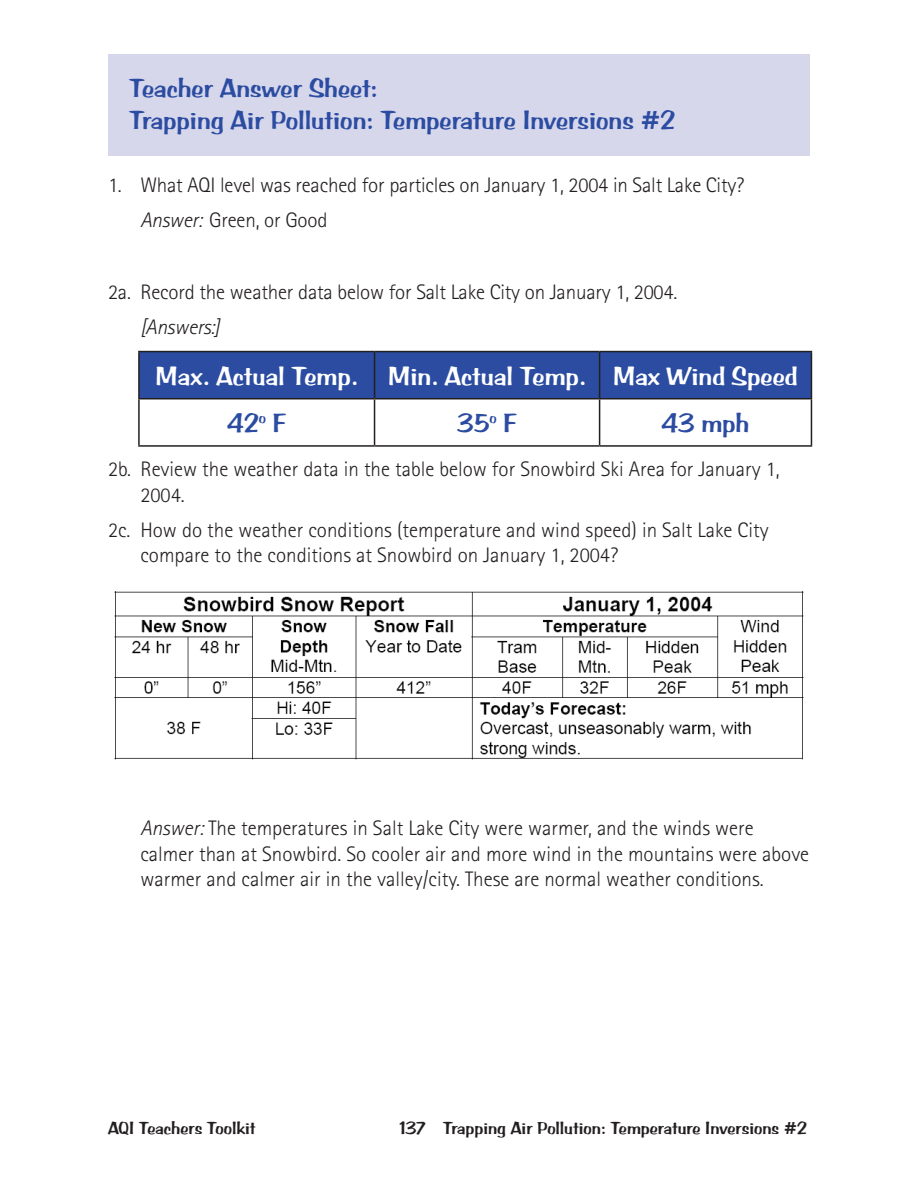
<style>
.page{position:relative;width:918px;height:1188px;background:#fff}
.page>*{position:absolute;margin:0;border:0;box-sizing:border-box;transform-origin:0 0}
.table_answer_blue{font:27px/32.4px "Arab Bru D";color:#2b4ca1}
.table_head_white{font:27px "Arab Bru D";color:#fff}
.question_sheet_body{font:300 21px/25.2px "Rotis Sans Serif";color:#231f20}
.question_sheet_body-2{font:italic 300 21px "Rotis Sans Serif";letter-spacing:-.01em;color:#231f20}
.t1{font:18px "Arab Bru D";color:#231f20}
.s1{font-style:italic}
</style>
<div class="page">
<div style="left:108px;top:54px;width:702px;height:101px;background:#d7d7ec"></div>
<div style="left:140px;top:352px;width:671px;height:46px;background:#2b4ca1"></div>
<hr style="left:138px;top:351px;width:237px;height:1px;background:#231f20">
<hr style="left:138px;top:352px;width:2px;height:46px;background:#231f20">
<hr style="left:375px;top:351px;width:225px;height:1px;background:#231f20">
<hr style="left:374px;top:352px;width:1px;height:46px;background:#231f20">
<hr style="left:600px;top:351px;width:212px;height:1px;background:#231f20">
<hr style="left:599px;top:352px;width:1px;height:46px;background:#231f20">
<hr style="left:811px;top:352px;width:1px;height:46px;background:#231f20">
<hr style="left:138px;top:398px;width:237px;height:1px;background:#231f20">
<hr style="left:138px;top:399px;width:2px;height:46px;background:#231f20">
<hr style="left:375px;top:398px;width:225px;height:1px;background:#231f20">
<hr style="left:374px;top:399px;width:1px;height:46px;background:#231f20">
<hr style="left:600px;top:398px;width:212px;height:1px;background:#231f20">
<hr style="left:599px;top:399px;width:1px;height:46px;background:#231f20">
<hr style="left:811px;top:399px;width:1px;height:46px;background:#231f20">
<hr style="left:138px;top:445px;width:237px;height:2px;background:#231f20">
<hr style="left:375px;top:445px;width:225px;height:2px;background:#231f20">
<hr style="left:600px;top:445px;width:212px;height:2px;background:#231f20">
<img style="left:114px;top:591px;width:690px;height:169px">
<p class="table_answer_blue" style="left:129px;top:72px;width:548px">Teacher Answer Sheet:<br>Trapping Air Pollution: Temperature Inversions #2</p>
<p class="question_sheet_body" style="left:108px;top:172px;width:638px">1. What AQI level was reached for particles on January 1, 2004 in Salt Lake City?</p>
<p class="question_sheet_body" style="left:140px;top:208px;width:189px"><span class="s1">Answer:</span> Green, or Good</p>
<p class="question_sheet_body" style="left:108px;top:279px;width:571px">2a. Record the weather data below for Salt Lake City on January 1, 2004.</p>
<p class="question_sheet_body-2" style="left:140px;top:315px;width:81px">[Answers:]</p>
<p class="table_head_white" style="left:156px;top:361px;width:204px">Max. Actual Temp.</p>
<p class="table_head_white" style="left:388px;top:361px;width:200px">Min. Actual Temp.</p>
<p class="table_head_white" style="left:613px;top:361px;width:186px">Max Wind Speed</p>
<p class="table_answer_blue" style="left:227px;top:407px;width:60px">42<sup>o</sup> F</p>
<p class="table_answer_blue" style="left:457px;top:407px;width:61px">35<sup>o</sup> F</p>
<p class="table_answer_blue" style="left:662px;top:407px;width:89px">43 mph</p>
<p class="question_sheet_body" style="left:140px;top:457px;width:641px;text-indent:-32px">2b. Review the weather data in the table below for Snowbird Ski Area for January 1,<br>2004.</p>
<p class="question_sheet_body" style="left:140px;top:518px;width:630px;text-indent:-32px">2c. How do the weather conditions (temperature and wind speed) in Salt Lake City compare to the conditions at Snowbird on January 1, 2004?</p>
<p class="question_sheet_body" style="left:140px;top:816px;width:670px"><span class="s1">Answer:</span> The temperatures in Salt Lake City were warmer, and the winds were calmer than at Snowbird. So cooler air and more wind in the mountains were above warmer and calmer air in the valley/city. These are normal weather conditions.</p>
<p class="t1" style="left:108px;top:1118px;width:149px">AQI Teachers Toolkit</p>
<p class="t1" style="left:399px;top:1118px;width:409px">137 Trapping Air Pollution: Temperature Inversions #2</p>
</div>
